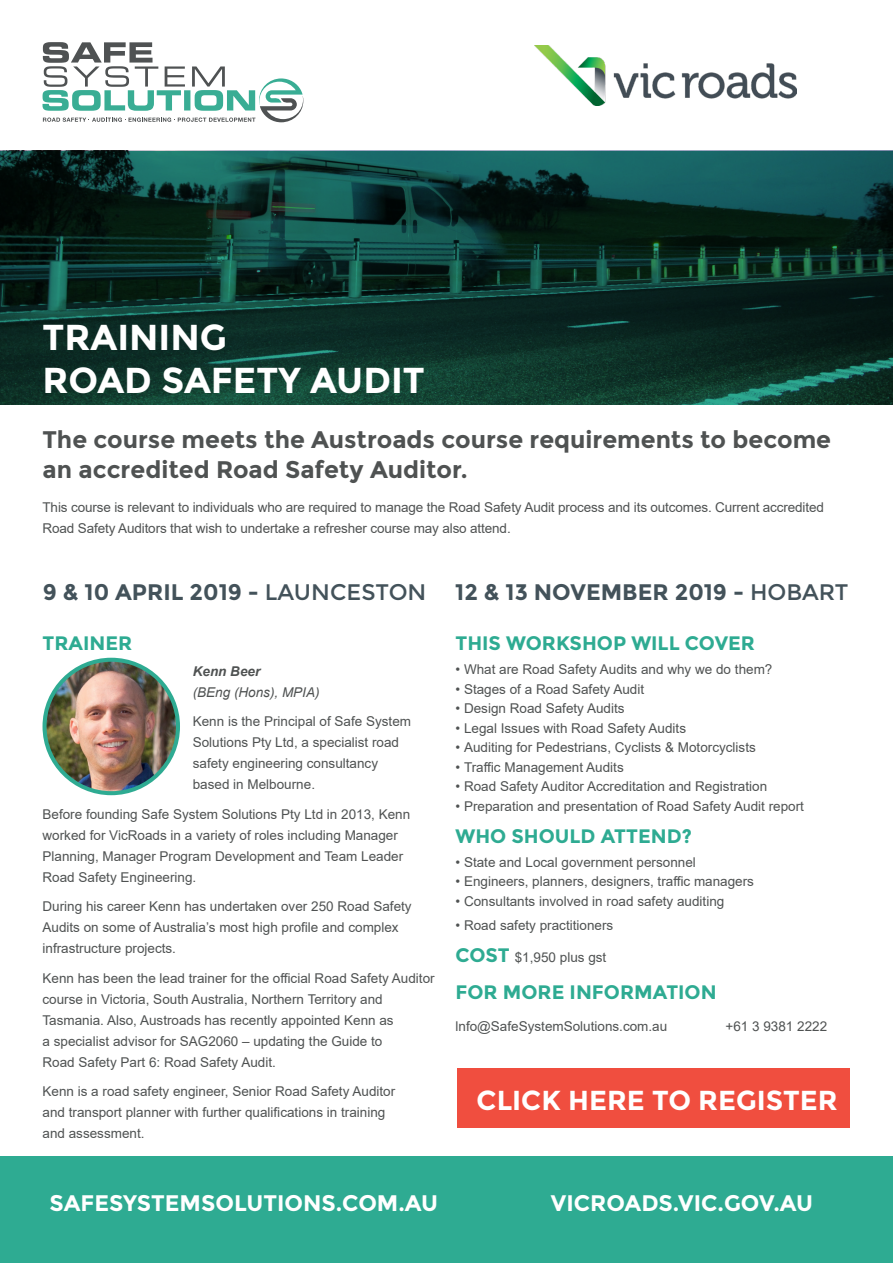
<style>
.page{position:relative;width:893px;height:1263px;background:#fff}
.page>*{position:absolute;margin:0;border:0;box-sizing:border-box;transform-origin:0 0}
.t1{font:700 36px/43.5px "Montserrat";color:#fff}
.t2{font:700 27.45px "Montserrat";color:#fff}
.t3{font:700 24px/30px "Montserrat";color:#4f5252}
.t4{font:700 22.5px "Montserrat";color:#43525a}
.t5{font:700 22.5px "Montserrat";color:#fff}
.t6{font:700 19.5px "Montserrat";color:#2eab92}
.t7{font:13.5px/21px "Arial";color:#4f5252}
.t8{font:italic 13.5px "Arial";color:#4f5252}
.t9{font:italic 700 13.5px "Arial";color:#4f5252}
.s1{font-weight:400}
.s2{font-family:"Montserrat";font-weight:700;font-size:19.5px;color:#2eab92}
</style>
<div class="page">
<svg style="left:0;top:151px;width:893px;height:254px;background:#0d362f"></svg>
<div style="left:0;top:1157px;width:893px;height:106px;background:#2eab92"></div>
<img style="left:45px;top:660px;width:133px;height:133px;border-radius:67px">
<div style="left:43px;top:658px;width:137px;height:137px;border:4px solid #2eab92;border-radius:50%"></div>
<svg style="left:43px;top:42px;width:260px;height:80px"></svg>
<img style="left:535px;top:46px;width:262px;height:60px">
<div style="left:457px;top:1068px;width:393px;height:60px;background:#f04e3f"></div>
<h1 class="t1" style="left:43px;top:315px;width:384px">TRAINING<br>ROAD SAFETY AUDIT</h1>
<h3 class="t3" style="left:43px;top:425px;width:790px">The course meets the Austroads course requirements to become an accredited Road Safety Auditor.</h3>
<p class="t7" style="left:43px;top:497px;width:783px">This course is relevant to individuals who are required to manage the Road Safety Audit process and its outcomes. Current accredited<br>Road Safety Auditors that wish to undertake a refresher course may also attend.</p>
<h3 class="t4" style="left:43px;top:578px;width:385px">9 &amp; 10 APRIL 2019 - <span class="s1">LAUNCESTON</span></h3>
<h3 class="t4" style="left:455px;top:578px;width:395px">12 &amp; 13 NOVEMBER 2019 - <span class="s1">HOBART</span></h3>
<h3 class="t6" style="left:43px;top:632px;width:91px">TRAINER</h3>
<p class="t9" style="left:193px;top:662px;width:69px">Kenn Beer</p>
<p class="t8" style="left:193px;top:683px;width:128px">(BEng (Hons), MPIA)</p>
<p class="t7" style="left:193px;top:711px;width:220px">Kenn is the Principal of Safe System<br>Solutions Pty Ltd, a specialist road safety engineering consultancy based in Melbourne.</p>
<p class="t7" style="left:43px;top:803px;width:369px">Before founding Safe System Solutions Pty Ltd in 2013, Kenn worked for VicRoads in a variety of roles including Manager Planning, Manager Program Development and Team Leader Road Safety Engineering.</p>
<p class="t7" style="left:43px;top:896px;width:371px">During his career Kenn has undertaken over 250 Road Safety<br>Audits on some of Australia’s most high profile and complex infrastructure projects.</p>
<p class="t7" style="left:43px;top:967px;width:394px">Kenn has been the lead trainer for the official Road Safety Auditor course in Victoria, South Australia, Northern Territory and Tasmania. Also, Austroads has recently appointed Kenn as<br>a specialist advisor for SAG2060 – updating the Guide to<br>Road Safety Part 6: Road Safety Audit.</p>
<p class="t7" style="left:43px;top:1081px;width:354px">Kenn is a road safety engineer, Senior Road Safety Auditor and transport planner with further qualifications in training and assessment.</p>
<h3 class="t6" style="left:455px;top:632px;width:301px">THIS WORKSHOP WILL COVER</h3>
<p class="t7" style="left:455px;top:659px;width:318px">• What are Road Safety Audits and why we do them?</p>
<p class="t7" style="left:455px;top:678px;width:190px">• Stages of a Road Safety Audit</p>
<p class="t7" style="left:455px;top:698px;width:171px">• Design Road Safety Audits</p>
<p class="t7" style="left:455px;top:717px;width:232px">• Legal Issues with Road Safety Audits</p>
<p class="t7" style="left:455px;top:737px;width:302px">• Auditing for Pedestrians, Cyclists &amp; Motorcyclists</p>
<p class="t7" style="left:455px;top:756px;width:170px">• Traffic Management Audits</p>
<p class="t7" style="left:455px;top:776px;width:313px">• Road Safety Auditor Accreditation and Registration</p>
<p class="t7" style="left:455px;top:795px;width:350px">• Preparation and presentation of Road Safety Audit report</p>
<h3 class="t6" style="left:455px;top:825px;width:238px">WHO SHOULD ATTEND?</h3>
<p class="t7" style="left:455px;top:851px;width:242px">• State and Local government personnel</p>
<p class="t7" style="left:455px;top:871px;width:300px">• Engineers, planners, designers, traffic managers</p>
<p class="t7" style="left:455px;top:890px;width:270px">• Consultants involved in road safety auditing</p>
<p class="t7" style="left:455px;top:914px;width:159px">• Road safety practitioners</p>
<p class="t7" style="left:455px;top:947px;width:152px"><span class="s2">COST</span> $1,950 plus gst</p>
<h3 class="t6" style="left:455px;top:981px;width:263px">FOR MORE INFORMATION</h3>
<p class="t7" style="left:455px;top:1016px;width:213px">lnfo@SafeSystemSolutions.com.au</p>
<p class="t7" style="left:725px;top:1016px;width:103px">+61 3 9381 2222</p>
<h2 class="t2" style="left:477px;top:1084px;width:363px">CLICK HERE TO REGISTER</h2>
<h3 class="t5" style="left:50px;top:1190px;width:390px">SAFESYSTEMSOLUTIONS.COM.AU</h3>
<h3 class="t5" style="left:551px;top:1190px;width:264px">VICROADS.VIC.GOV.AU</h3>
</div>
